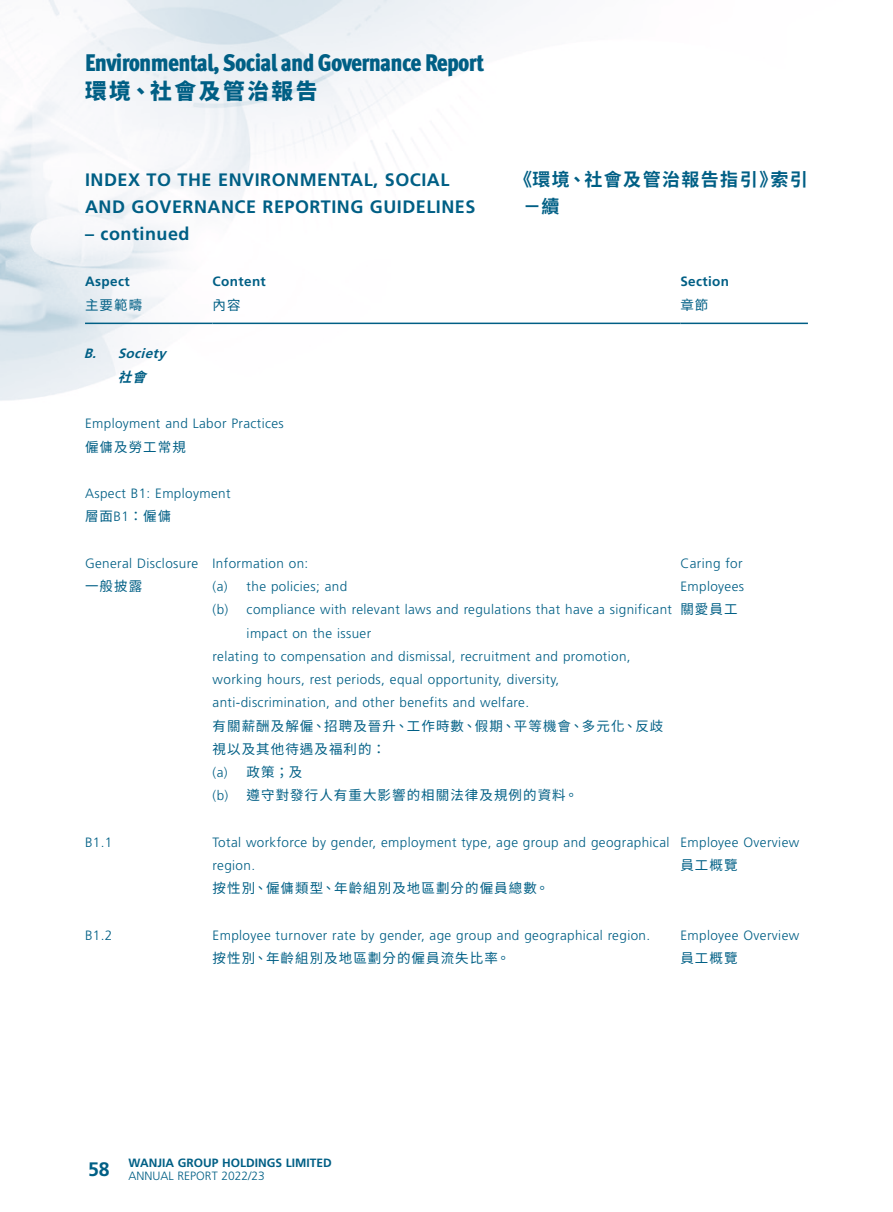
<style>
.page{position:relative;width:893px;height:1212px;background:#fff}
.page>*{position:absolute;margin:0;border:0;box-sizing:border-box;transform-origin:0 0}
.t1{font:900 condensed 24px "Meta Pro";letter-spacing:-.03em;color:#005f85}
.t2{font:800 21.75px "Source Han Sans TC";letter-spacing:.115em;color:#005f85}
.Heading_1{font:700 18px/27px "Frutiger LT Std";letter-spacing:.03em;color:#005f85}
.C_Heading_1{font:700 18px/27px "Source Han Sans TC";letter-spacing:.08em;color:#005f85}
.Body_Text{font:300 13.5px/23.2px "Frutiger LT Std";letter-spacing:.03em;color:#005f85}
.Body_Text-2{font:13.5px/23.2px "Source Han Sans TC";letter-spacing:.08em;color:#005f85}
.Body_Text-3{font:700 13.5px "Frutiger LT Std";letter-spacing:.03em;color:#005f85}
.Body_Text-4{font:italic 700 13.5px "Frutiger LT Std";color:#005f85}
.C_Body_Text{font:13.5px "Source Han Sans TC";letter-spacing:.08em;color:#005f85}
.Body_Text-5{font:italic 700 13.5px "Source Han Sans TC";color:#005f85}
.t3{font:700 12px/13px "Frutiger LT Std";color:#005f85}
.s1{font-family:"Frutiger LT Std";font-weight:300}
.s2{font-weight:300}
</style>
<div class="page">
<hr style="left:85px;top:323px;width:128px;height:1px;background:#005f85">
<hr style="left:213px;top:323px;width:467px;height:1px;background:#005f85">
<hr style="left:680px;top:323px;width:128px;height:1px;background:#005f85">
<h1 class="t1" style="left:85px;top:44px;width:401px">Environmental, Social and Governance Report</h1>
<h2 class="t2" style="left:85px;top:78px;width:234px">環境、社會及管治報告</h2>
<p class="Heading_1" style="left:85px;top:166px;width:392px">INDEX TO THE ENVIRONMENTAL, SOCIAL<br>AND GOVERNANCE REPORTING GUIDELINES</p>
<p class="Heading_1" style="left:85px;top:220px;width:106px">– continued</p>
<p class="C_Heading_1" style="left:523px;top:166px;width:286px;text-indent:-9px">《環境、社會及管治報告指引》索引－續</p>
<p class="Body_Text-3" style="left:85px;top:274px;width:46px">Aspect</p>
<p class="Body_Text-3" style="left:213px;top:274px;width:55px">Content</p>
<p class="Body_Text-3" style="left:680px;top:274px;width:50px">Section</p>
<p class="C_Body_Text" style="left:85px;top:297px;width:59px">主要範疇</p>
<p class="C_Body_Text" style="left:213px;top:297px;width:30px">內容</p>
<p class="C_Body_Text" style="left:680px;top:297px;width:30px">章節</p>
<p class="Body_Text-4" style="left:84px;top:346px;width:88px">B. Society</p>
<p class="Body_Text-5" style="left:118px;top:369px;width:40px">社會</p>
<p class="Body_Text" style="left:85px;top:412px;width:200px">Employment and Labor Practices</p>
<p class="Body_Text-2" style="left:85px;top:435px;width:102px">僱傭及勞工常規</p>
<p class="Body_Text" style="left:85px;top:482px;width:147px">Aspect B1: Employment</p>
<p class="Body_Text-2" style="left:85px;top:505px;width:88px">層面<span class="s1">B1</span>：僱傭</p>
<p class="Body_Text" style="left:85px;top:552px;width:115px">General Disclosure</p>
<p class="Body_Text-2" style="left:85px;top:575px;width:59px">一般披露</p>
<p class="Body_Text" style="left:213px;top:552px;width:97px">Information on:</p>
<p class="Body_Text" style="left:213px;top:575px;width:136px">(a) the policies; and</p>
<p class="Body_Text" style="left:247px;top:598px;width:427px;text-indent:-34px">(b) compliance with relevant laws and regulations that have a significant impact on the issuer</p>
<p class="Body_Text" style="left:213px;top:645px;width:420px">relating to compensation and dismissal, recruitment and promotion, working hours, rest periods, equal opportunity, diversity, anti-discrimination, and other benefits and welfare.</p>
<p class="Body_Text-2" style="left:213px;top:714px;width:452px">有關薪酬及解僱、招聘及晉升、工作時數、假期、平等機會、多元化、反歧視以及其他待遇及福利的：</p>
<p class="Body_Text-2" style="left:213px;top:761px;width:91px"><span class="s1">(a)</span> 政策；及</p>
<p class="Body_Text-2" style="left:213px;top:784px;width:367px"><span class="s1">(b)</span> 遵守對發行人有重大影響的相關法律及規例的資料。</p>
<p class="Body_Text" style="left:680px;top:552px;width:65px">Caring for<br>Employees</p>
<p class="Body_Text-2" style="left:680px;top:598px;width:59px">關愛員工</p>
<p class="Body_Text" style="left:85px;top:831px;width:29px">B1.1</p>
<p class="Body_Text" style="left:213px;top:831px;width:458px">Total workforce by gender, employment type, age group and geographical region.</p>
<p class="Body_Text-2" style="left:213px;top:877px;width:338px">按性別、僱傭類型、年齡組別及地區劃分的僱員總數。</p>
<p class="Body_Text" style="left:680px;top:831px;width:120px">Employee Overview</p>
<p class="Body_Text-2" style="left:680px;top:854px;width:59px">員工概覽</p>
<p class="Body_Text" style="left:85px;top:924px;width:29px">B1.2</p>
<p class="Body_Text" style="left:213px;top:924px;width:439px">Employee turnover rate by gender, age group and geographical region.</p>
<p class="Body_Text-2" style="left:213px;top:947px;width:299px">按性別、年齡組別及地區劃分的僱員流失比率。</p>
<p class="Body_Text" style="left:680px;top:924px;width:120px">Employee Overview</p>
<p class="Body_Text-2" style="left:680px;top:947px;width:59px">員工概覽</p>
<p class="t3" style="left:88px;top:1156px;width:245px;text-indent:41px">WANJIA GROUP HOLDINGS LIMITED<br><sup>58</sup> <span class="s2">ANNUAL REPORT 2022/23</span></p>
</div>
